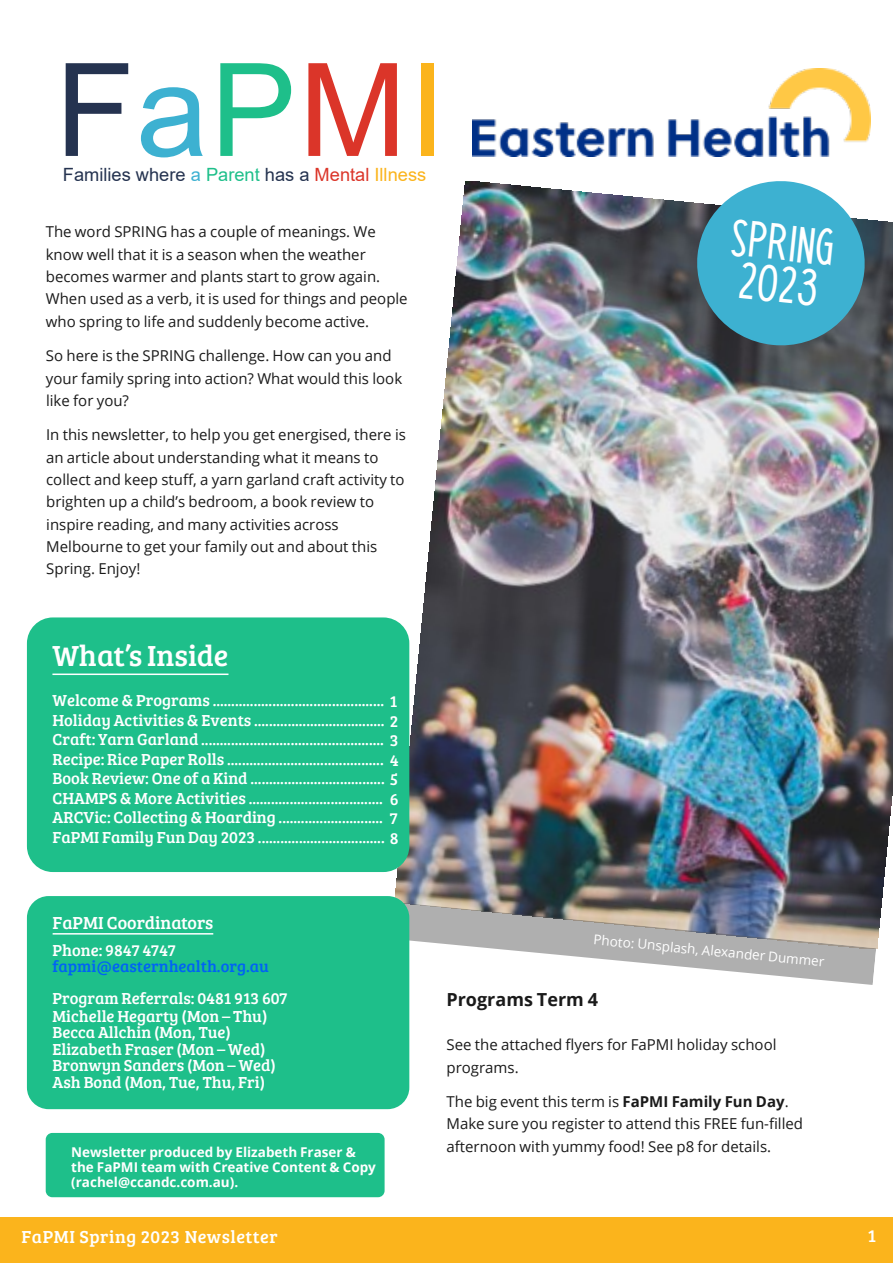
<style>
.page{position:relative;width:893px;height:1263px;background:#fff}
.page>*{position:absolute;margin:0;border:0;box-sizing:border-box;transform-origin:0 0}
.t1{font:129.45px "Arial";letter-spacing:.015em;color:#253350}
.t2{font:42px/42px "Paddington";color:#fff}
.t3{font:30px "Bree Serif";color:#fff}
.t4{font:18.3px "Arial";color:#253350}
.t5{font:18px "Bree Serif";letter-spacing:.03em;color:#fff}
.t6{font:18px "Bree Serif";color:#fff}
.t7{font:700 18px "Open Sans";color:#1a1a1a}
.t8{font:16.5px/19.5px "Bree Serif";color:#fff}
.t9{font:16.5px "Bree Serif";color:#0063f5}
.t10{font:15px/22.4px "Open Sans";color:#1a1a1a}
.t11{font:700 13.5px/15px "Open Sans";color:#fff}
.t12{font:13.5px "Open Sans";color:#fff}
.s1{color:#3db1d1}
.s2{color:#1ebf8a}
.s3{color:#db3529}
.s4{color:#fbb41c}
.s5{font-weight:700}
</style>
<div class="page">
<img style="left:396px;top:181px;width:497px;height:768px">
<div style="left:0;top:1217px;width:893px;height:46px;background:#fbb41c"></div>
<div style="left:46px;top:1133px;width:339px;height:64px;background:#1ebf8a;border-radius:7px"></div>
<img style="left:472px;top:69px;width:399px;height:88px">
<svg style="left:404px;top:903px;width:472px;height:82px"></svg>
<svg style="left:693px;top:181px;width:176px;height:169px;background:#4fa4bc"></svg>
<div style="left:27px;top:617px;width:382px;height:255px;background:#1ebf8a;border-radius:26px"></div>
<hr style="left:52px;top:673px;width:176px;height:2px;background:#fff">
<div style="left:27px;top:896px;width:382px;height:213px;background:#1ebf8a;border-radius:22px"></div>
<hr style="left:53px;top:933px;width:160px;height:1px;background:#fff">
<h1 class="t1" style="left:55px;top:62px;width:391px">F<span class="s1">a</span><span class="s2">P</span><span class="s3">M</span><span class="s4">I</span></h1>
<p class="t4" style="left:63px;top:168px;width:365px">Families where <span class="s1">a</span> <span class="s2">Parent</span> has a <span class="s3">Mental</span> <span class="s4">Illness</span></p>
<p class="t10" style="left:46px;top:222px;width:363px">The word SPRING has a couple of meanings. We know well that it is a season when the weather becomes warmer and plants start to grow again.<br>When used as a verb, it is used for things and people who spring to life and suddenly become active.</p>
<p class="t10" style="left:46px;top:346px;width:358px">So here is the SPRING challenge. How can you and your family spring into action? What would this look like for you?</p>
<p class="t10" style="left:46px;top:425px;width:361px">In this newsletter, to help you get energised, there is an article about understanding what it means to collect and keep stuff, a yarn garland craft activity to brighten up a child’s bedroom, a book review to inspire reading, and many activities across Melbourne to get your family out and about this Spring. Enjoy!</p>
<h3 class="t3" style="left:52px;top:633px;width:178px">What’s Inside</h3>
<p class="t8" style="left:52px;top:690px;width:348px;text-align:justify">Welcome &amp; Programs .............................................. 1<br>Holiday Activities &amp; Events ................................... 2<br>Craft: Yarn Garland ................................................. 3<br>Recipe: Rice Paper Rolls .......................................... 4<br>Book Review: One of a Kind .................................... 5<br>CHAMPS &amp; More Activities .................................... 6<br>ARCVic: Collecting &amp; Hoarding ............................ 7<br>FaPMI Family Fun Day 2023 ...................................8</p>
<h2 class="t2" style="left:734px;top:219px;width:105px;rotate:6deg">SPRING<br>2023</h2>
<p class="t6" style="left:53px;top:909px;width:162px">FaPMI Coordinators</p>
<p class="t8" style="left:52px;top:939px;width:125px">Phone: 9847 4747</p>
<p class="t9" style="left:52px;top:954px;width:218px">fapmi@easternhealth.org.au</p>
<p class="t8" style="left:52px;top:988px;width:237px;line-height:18px">Program Referrals: 0481 913 607<br>Michelle Hegarty (Mon – Thu)</p>
<p class="t8" style="left:52px;top:1023px;width:225px;line-height:16.5px">Becca Allchin (Mon, Tue)<br>Elizabeth Fraser (Mon – Wed)<br>Bronwyn Sanders (Mon – Wed)<br>Ash Bond (Mon, Tue, Thu, Fri)</p>
<p class="t11" style="left:71px;top:1146px;width:306px">Newsletter produced by Elizabeth Fraser &amp; the FaPMI team with Creative Content &amp; Copy (rachel@ccandc.com.au).</p>
<p class="t5" style="left:22px;top:1223px;width:258px">FaPMI Spring 2023 Newsletter</p>
<p class="t12" style="left:594px;top:935px;width:233px;rotate:5deg">Photo: Unsplash, Alexander Dummer</p>
<p class="t7" style="left:446px;top:992px;width:153px">Programs Term 4</p>
<p class="t10" style="left:446px;top:1035px;width:332px">See the attached flyers for FaPMI holiday school programs.</p>
<p class="t10" style="left:446px;top:1092px;width:358px">The big event this term is <span class="s5">FaPMI Family Fun Day</span>.<br>Make sure you register to attend this FREE fun-filled afternoon with yummy food! See p8 for details.</p>
<p class="t5" style="left:868px;top:1223px;width:10px">1</p>
</div>
